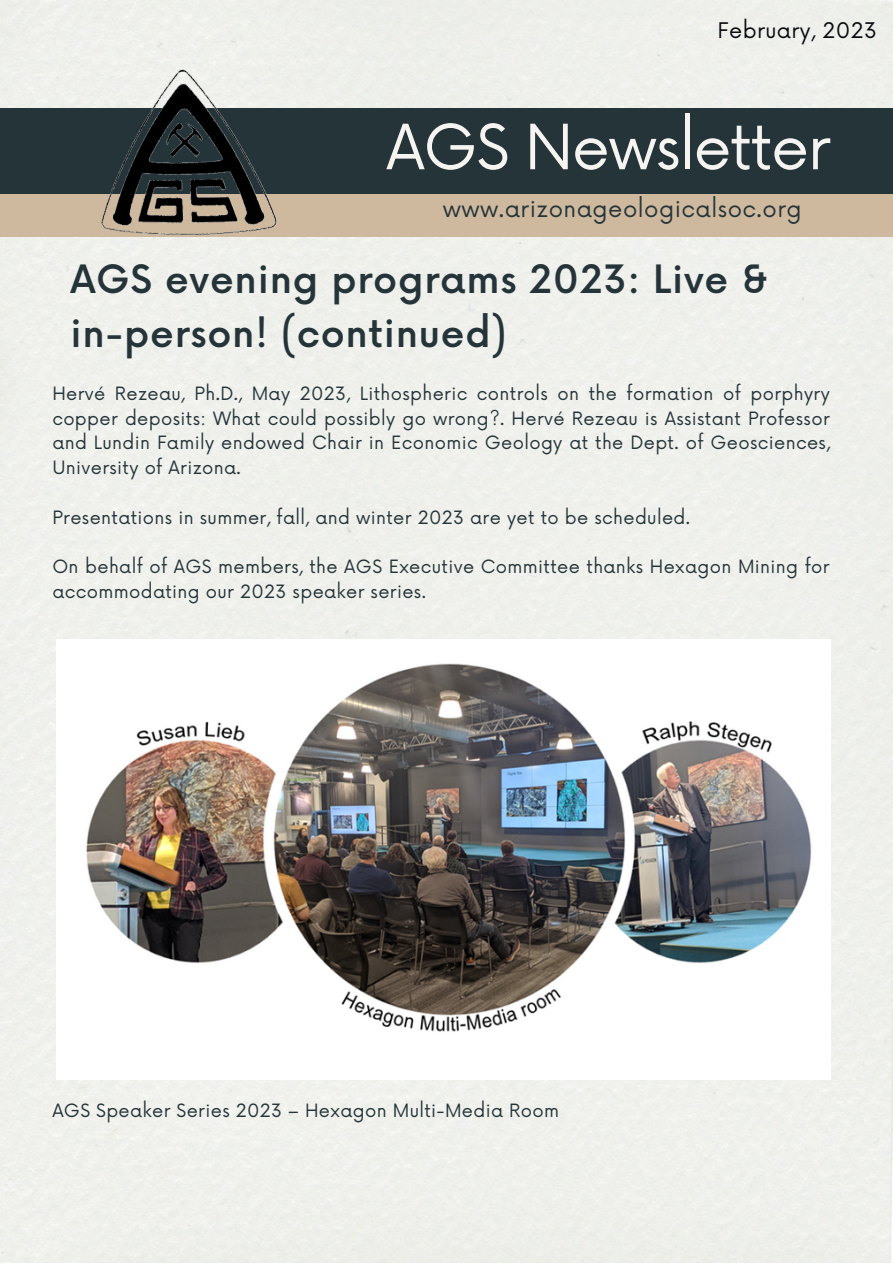
<style>
.page{position:relative;width:893px;height:1264px;background:#fff}
.page>*{position:absolute;margin:0;border:0;box-sizing:border-box;transform-origin:0 0}
.t1{font:60.75px "Now";letter-spacing:-.025em;color:#f6f4f1}
.t2{font:500 38.1px/54px "Now";letter-spacing:.02em;color:#253439}
.t3{font:22.8px "Now";letter-spacing:.02em;color:#253439}
.t4{font:21px "Now";letter-spacing:.02em;color:#090a0e}
.t5{font:17.85px/24.8px "Now";letter-spacing:.02em;color:#253439;text-align:justify}
</style>
<div class="page">
<div style="left:0;top:108px;width:892px;height:86px;background:#253439"></div>
<div style="left:0;top:194px;width:892px;height:42px;background:#ceb99e"></div>
<img style="left:70px;top:62px;width:266px;height:187px">
<img style="left:86px;top:663px;width:726px;height:369px">
<p class="t4" style="left:717px;top:18px;width:161px">February, 2023</p>
<p class="t1" style="left:386px;top:113px;width:446px">AGS Newsletter</p>
<p class="t3" style="left:442px;top:196px;width:360px">www.arizonageologicalsoc.org</p>
<p class="t2" style="left:70px;top:254px;width:699px">AGS evening programs 2023: Live &amp; in-person! (continued)</p>
<p class="t5" style="left:52px;top:382px;width:779px">Hervé Rezeau, Ph.D., May 2023, Lithospheric controls on the formation of porphyry copper deposits: What could possibly go wrong?. Hervé Rezeau is Assistant Professor and Lundin Family endowed Chair in Economic Geology at the Dept. of Geosciences, University of Arizona.</p>
<p class="t5" style="left:52px;top:505px;width:639px">Presentations in summer, fall, and winter 2023 are yet to be scheduled.</p>
<p class="t5" style="left:52px;top:555px;width:778px">On behalf of AGS members, the AGS Executive Committee thanks Hexagon Mining for accommodating our 2023 speaker series.</p>
<p class="t5" style="left:52px;top:1099px;width:508px">AGS Speaker Series 2023 – Hexagon Multi-Media Room</p>
</div>
